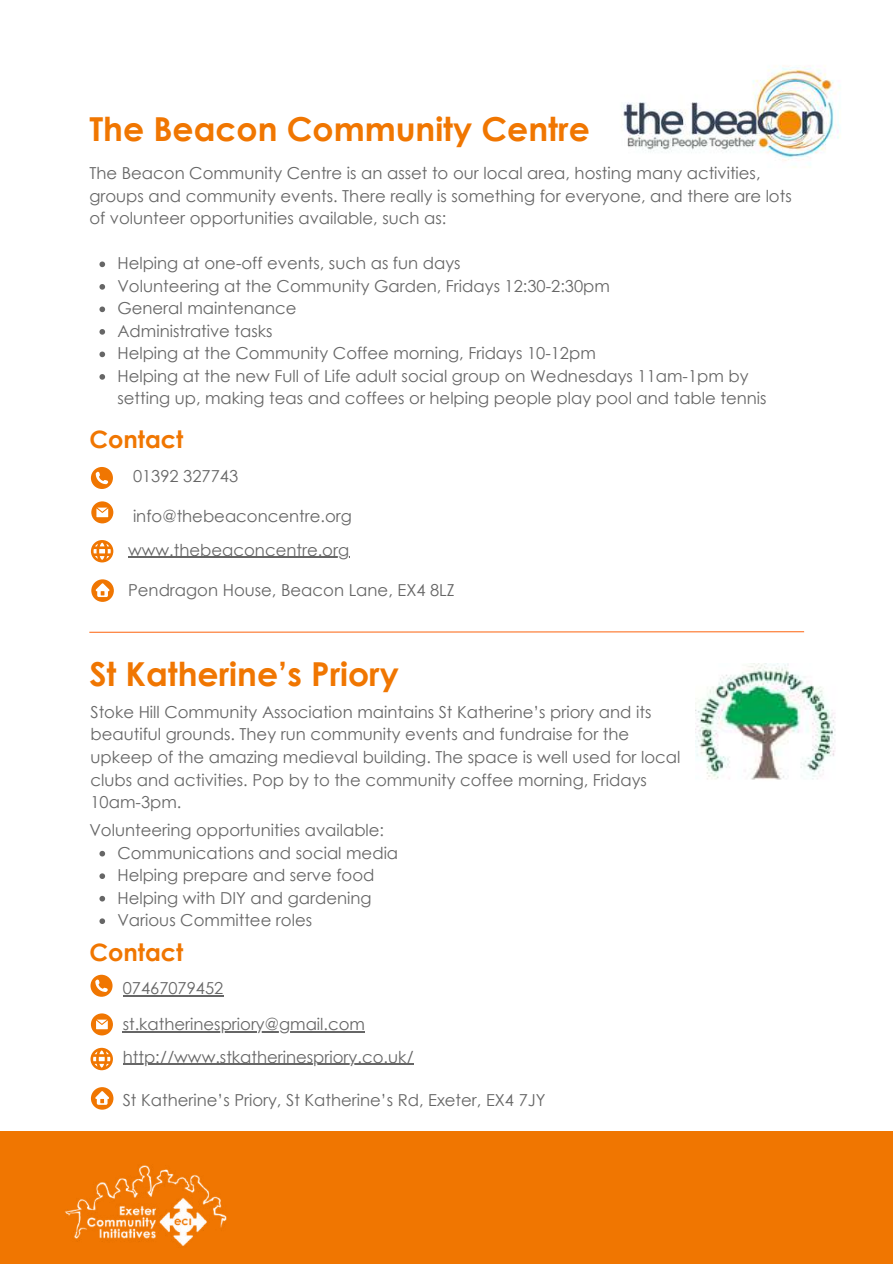
<style>
.page{position:relative;width:893px;height:1264px;background:#fff}
.page>*{position:absolute;margin:0;border:0;box-sizing:border-box;transform-origin:0 0}
.t1{font:700 33px "Century Gothic";color:#f07601}
.t2{font:700 24px "Century Gothic";color:#f07601}
.t3{font:16.5px/22.5px "Century Gothic";color:#666}
</style>
<div class="page">
<div style="left:0;top:1131px;width:892px;height:132px;background:#f07601"></div>
<img style="left:65px;top:1165px;width:162px;height:81px">
<svg style="left:89px;top:631px;width:716px;height:2px"></svg>
<svg style="left:90px;top:974px;width:22px;height:22px"></svg>
<svg style="left:91px;top:1013px;width:22px;height:22px"></svg>
<svg style="left:90px;top:1047px;width:23px;height:23px"></svg>
<svg style="left:91px;top:1087px;width:22px;height:22px"></svg>
<svg style="left:91px;top:467px;width:22px;height:22px"></svg>
<svg style="left:91px;top:501px;width:22px;height:22px"></svg>
<svg style="left:91px;top:540px;width:22px;height:22px"></svg>
<svg style="left:91px;top:579px;width:23px;height:23px"></svg>
<img style="left:622px;top:65px;width:219px;height:103px">
<img style="left:695px;top:663px;width:141px;height:117px">
<svg style="left:99px;top:261px;width:6px;height:6px"></svg>
<svg style="left:99px;top:284px;width:6px;height:6px"></svg>
<svg style="left:99px;top:306px;width:6px;height:6px"></svg>
<svg style="left:99px;top:329px;width:6px;height:6px"></svg>
<svg style="left:99px;top:351px;width:6px;height:6px"></svg>
<svg style="left:99px;top:374px;width:6px;height:6px"></svg>
<hr style="left:128px;top:556px;width:221px;height:2px;background:#666">
<svg style="left:99px;top:850px;width:6px;height:6px"></svg>
<svg style="left:99px;top:873px;width:6px;height:6px"></svg>
<svg style="left:99px;top:895px;width:6px;height:6px"></svg>
<svg style="left:99px;top:918px;width:6px;height:6px"></svg>
<hr style="left:123px;top:1063px;width:290px;height:1px;background:#666">
<hr style="left:123px;top:1031px;width:242px;height:1px;background:#666">
<hr style="left:123px;top:995px;width:100px;height:1px;background:#666">
<h1 class="t1" style="left:89px;top:108px;width:502px">The Beacon Community Centre</h1>
<p class="t3" style="left:89px;top:162px;width:703px">The Beacon Community Centre is an asset to our local area, hosting many activities, groups and community events. There really is something for everyone, and there are lots of volunteer opportunities available, such as:</p>
<p class="t3" style="left:117px;top:252px;width:650px">Helping at one-off events, such as fun days<br>Volunteering at the Community Garden, Fridays 12:30-2:30pm<br>General maintenance<br>Administrative tasks<br>Helping at the Community Coffee morning, Fridays 10-12pm<br>Helping at the new Full of Life adult social group on Wednesdays 11am-1pm by setting up, making teas and coffees or helping people play pool and table tennis</p>
<h2 class="t2" style="left:89px;top:423px;width:96px">Contact</h2>
<p class="t3" style="left:133px;top:464px;width:107px">01392 327743</p>
<p class="t3" style="left:133px;top:504px;width:220px">info@thebeaconcentre.org</p>
<p class="t3" style="left:128px;top:538px;width:222px">www.thebeaconcentre.org</p>
<p class="t3" style="left:128px;top:578px;width:328px">Pendragon House, Beacon Lane, EX4 8LZ</p>
<h1 class="t1" style="left:89px;top:653px;width:311px">St Katherine’s Priory</h1>
<p class="t3" style="left:90px;top:700px;width:591px">Stoke Hill Community Association maintains St Katherine’s priory and its beautiful grounds. They run community events and fundraise for the upkeep of the amazing medieval building. The space is well used for local clubs and activities. Pop by to the community coffee morning, Fridays 10am-3pm.</p>
<p class="t3" style="left:117px;top:818px;width:282px;text-indent:-28px">Volunteering opportunities available:<br>Communications and social media<br>Helping prepare and serve food<br>Helping with DIY and gardening<br>Various Committee roles</p>
<h2 class="t2" style="left:89px;top:936px;width:96px">Contact</h2>
<p class="t3" style="left:123px;top:976px;width:102px">07467079452</p>
<p class="t3" style="left:123px;top:1012px;width:244px">st.katherinespriory@gmail.com</p>
<p class="t3" style="left:123px;top:1044px;width:292px">http://www.stkatherinespriory.co.uk/</p>
<p class="t3" style="left:123px;top:1087px;width:424px">St Katherine’s Priory, St Katherine’s Rd, Exeter, EX4 7JY</p>
</div>
